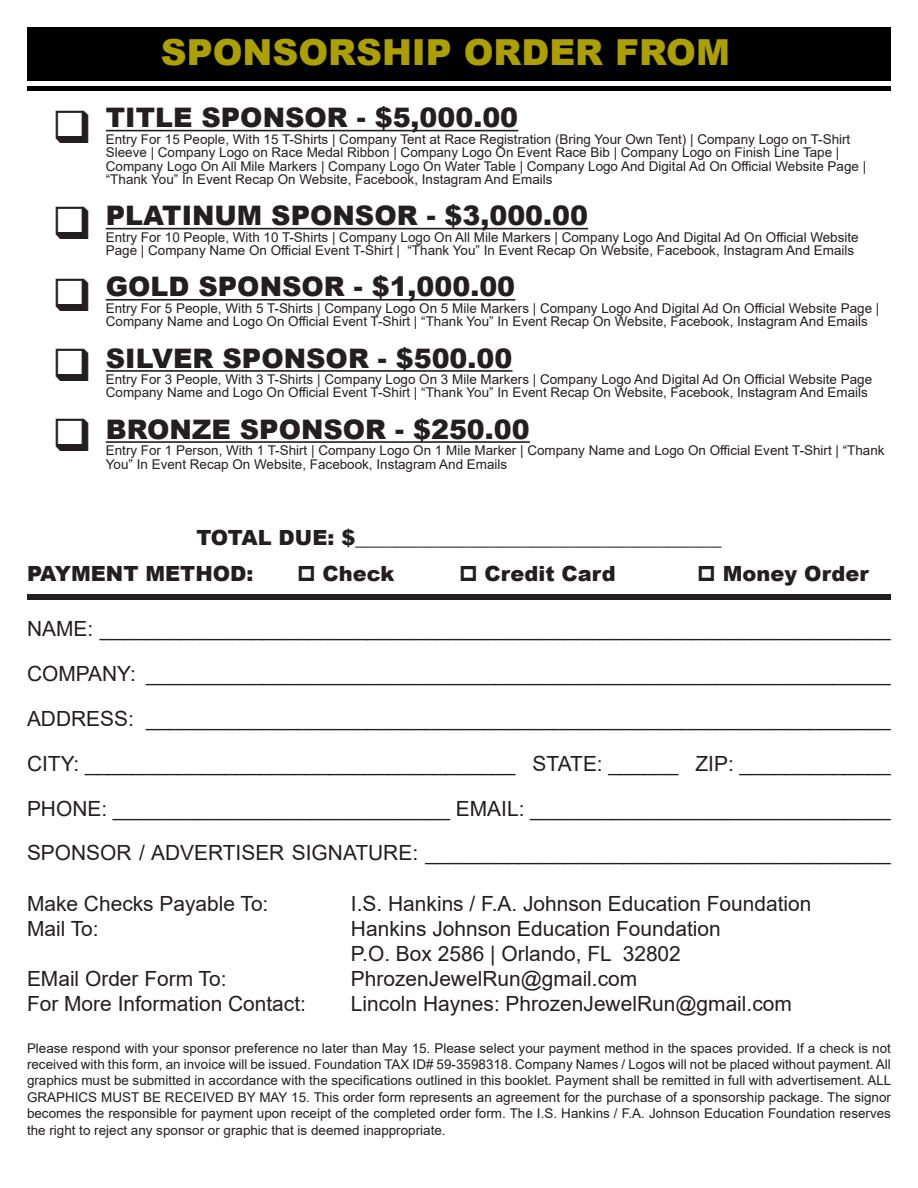
<style>
.page{position:relative;width:918px;height:1188px;background:#fff}
.page>*{position:absolute;margin:0;border:0;box-sizing:border-box;transform-origin:0 0}
.t1{font:900 35.85px "Arial";color:#ab9f01}
.t2{font:900 26.85px "Arial";color:#231f20}
.t3{font:20.85px/25px "Arial";color:#231f20}
.t4{font:900 20.85px "Arial";color:#231f20}
.t5{font:13.5px/13.5px "Arial";color:#231f20}
</style>
<div class="page">
<div style="left:27px;top:27px;width:864px;height:54px;background:#000001"></div>
<div style="left:27px;top:86px;width:864px;height:5px;background:#000001"></div>
<hr style="left:106px;top:130px;width:412px;height:1px;background:#231f20">
<hr style="left:106px;top:228px;width:482px;height:1px;background:#231f20">
<hr style="left:106px;top:299px;width:409px;height:2px;background:#231f20">
<hr style="left:106px;top:370px;width:406px;height:2px;background:#231f20">
<hr style="left:106px;top:441px;width:424px;height:2px;background:#231f20">
<div style="left:27px;top:594px;width:864px;height:5px;background:#231f20"></div>
<hr style="left:917px;top:0;width:1px;height:1188px;background:#000001">
<p class="t1" style="left:161px;top:26px;width:571px">SPONSORSHIP ORDER FROM</p>
<p class="t2" style="left:106px;top:98px;width:414px">TITLE SPONSOR - $5,000.00</p>
<p class="t5" style="left:106px;top:132px;width:762px">Entry For 15 People, With 15 T-Shirts | Company Tent at Race Registration (Bring Your Own Tent) | Company Logo on T-Shirt Sleeve | Company Logo on Race Medal Ribbon | Company Logo On Event Race Bib | Company Logo on Finish Line Tape | Company Logo On All Mile Markers | Company Logo On Water Table | Company Logo And Digital Ad On Official Website Page | “Thank You” In Event Recap On Website, Facebook, Instagram And Emails</p>
<p class="t2" style="left:106px;top:196px;width:484px">PLATINUM SPONSOR - $3,000.00</p>
<p class="t5" style="left:106px;top:230px;width:754px">Entry For 10 People, With 10 T-Shirts | Company Logo On All Mile Markers | Company Logo And Digital Ad On Official Website<br>Page | Company Name On Official Event T-Shirt | “Thank You” In Event Recap On Website, Facebook, Instagram And Emails</p>
<p class="t2" style="left:106px;top:267px;width:411px">GOLD SPONSOR - $1,000.00</p>
<p class="t5" style="left:106px;top:301px;width:775px">Entry For 5 People, With 5 T-Shirts | Company Logo On 5 Mile Markers | Company Logo And Digital Ad On Official Website Page |<br>Company Name and Logo On Official Event T-Shirt | “Thank You” In Event Recap On Website, Facebook, Instagram And Emails</p>
<p class="t2" style="left:106px;top:338px;width:408px">SILVER SPONSOR - $500.00</p>
<p class="t5" style="left:106px;top:372px;width:768px">Entry For 3 People, With 3 T-Shirts | Company Logo On 3 Mile Markers | Company Logo And Digital Ad On Official Website Page</p>
<p class="t5" style="left:106px;top:386px;width:764px">Company Name and Logo On Official Event T-Shirt | “Thank You” In Event Recap On Website, Facebook, Instagram And Emails</p>
<p class="t2" style="left:106px;top:410px;width:425px">BRONZE SPONSOR - $250.00</p>
<p class="t5" style="left:106px;top:444px;width:780px">Entry For 1 Person, With 1 T-Shirt | Company Logo On 1 Mile Marker | Company Name and Logo On Official Event T-Shirt | “Thank<br>You” In Event Recap On Website, Facebook, Instagram And Emails</p>
<p class="t4" style="left:196px;top:523px;width:526px">TOTAL DUE: $___________________________________</p>
<p class="t4" style="left:27px;top:559px;width:228px">PAYMENT METHOD:</p>
<p class="t4" style="left:323px;top:559px;width:73px">Check</p>
<p class="t4" style="left:485px;top:559px;width:133px">Credit Card</p>
<p class="t4" style="left:723px;top:559px;width:147px">Money Order</p>
<p class="t3" style="left:27px;top:616px;width:865px">NAME: ____________________________________________________________________</p>
<p class="t3" style="left:27px;top:661px;width:865px">COMPANY: ________________________________________________________________</p>
<p class="t3" style="left:27px;top:706px;width:865px">ADDRESS: ________________________________________________________________</p>
<p class="t3" style="left:27px;top:751px;width:865px">CITY: _____________________________________ STATE: ______ ZIP: _____________</p>
<p class="t3" style="left:27px;top:796px;width:865px">PHONE: _____________________________ EMAIL: _______________________________</p>
<p class="t3" style="left:27px;top:840px;width:865px">SPONSOR / ADVERTISER SIGNATURE: ________________________________________</p>
<p class="t3" style="left:27px;top:891px;width:243px">Make Checks Payable To:</p>
<p class="t3" style="left:351px;top:891px;width:462px">I.S. Hankins / F.A. Johnson Education Foundation</p>
<p class="t3" style="left:27px;top:916px;width:73px">Mail To:</p>
<p class="t3" style="left:351px;top:916px;width:371px">Hankins Johnson Education Foundation<br>P.O. Box 2586 | Orlando, FL 32802</p>
<p class="t3" style="left:27px;top:966px;width:201px">EMail Order Form To:</p>
<p class="t3" style="left:351px;top:966px;width:288px">PhrozenJewelRun@gmail.com</p>
<p class="t3" style="left:27px;top:991px;width:281px">For More Information Contact:</p>
<p class="t3" style="left:351px;top:991px;width:442px">Lincoln Haynes: PhrozenJewelRun@gmail.com</p>
<p class="t5" style="left:27px;top:1039px;width:866px;line-height:16.5px;text-align:justify">Please respond with your sponsor preference no later than May 15. Please select your payment method in the spaces provided. If a check is not received with this form, an invoice will be issued. Foundation TAX ID# 59-3598318. Company Names / Logos will not be placed without payment. All graphics must be submitted in accordance with the specifications outlined in this booklet. Payment shall be remitted in full with advertisement. ALL GRAPHICS MUST BE RECEIVED BY MAY 15. This order form represents an agreement for the purchase of a sponsorship package. The signor becomes the responsible for payment upon receipt of the completed order form. The I.S. Hankins / F.A. Johnson Education Foundation reserves the right to reject any sponsor or graphic that is deemed inappropriate.</p>
</div>
